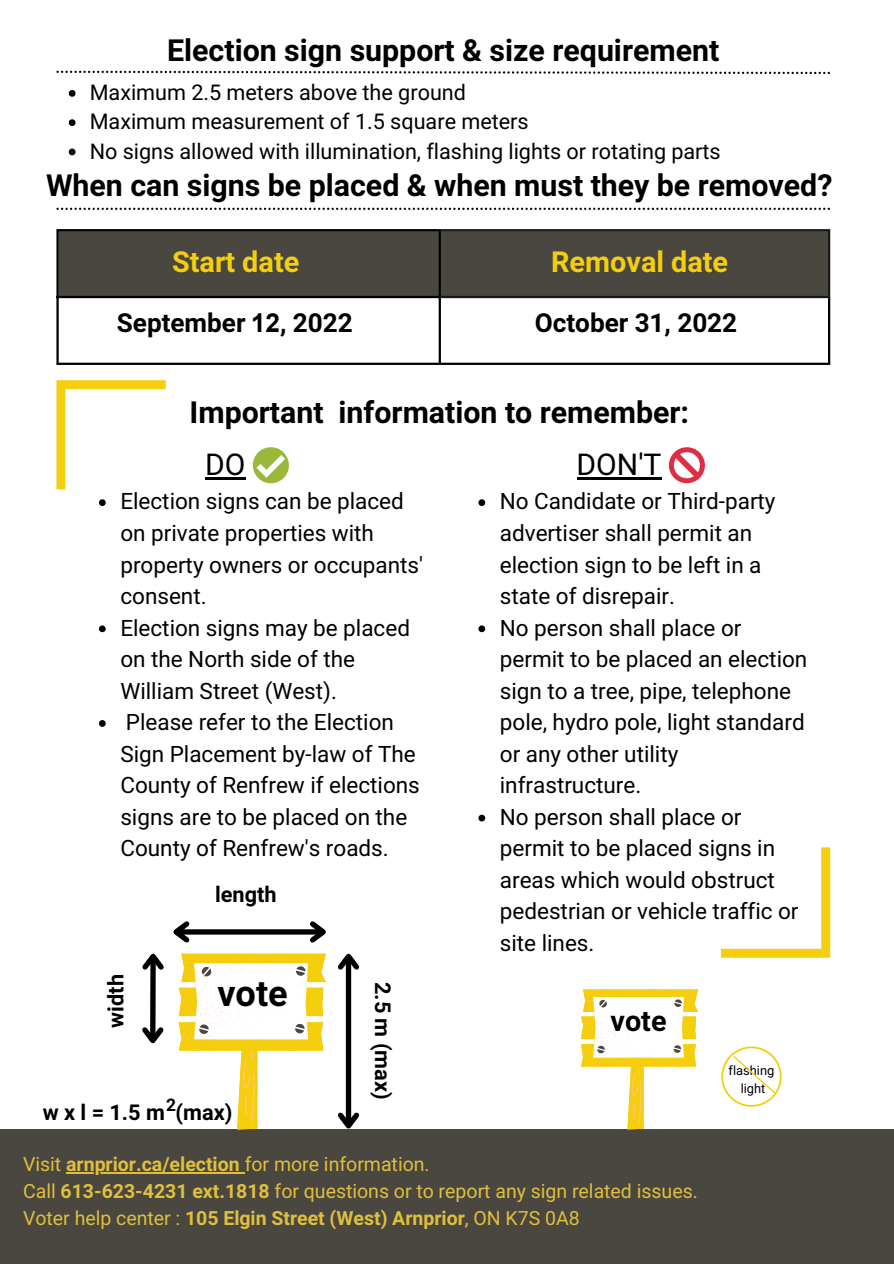
<style>
.page{position:relative;width:894px;height:1264px;background:#fff}
.page>*{position:absolute;margin:0;border:0;box-sizing:border-box;transform-origin:0 0}
.t1{font:700 36px "Araboto";color:#000}
.t2{font:700 30.3px "Araboto";color:#000}
.t3{font:30px "Araboto";color:#000}
.t4{font:700 28.8px "Araboto";color:#f5cf0e}
.t5{font:700 28.8px "Araboto";color:#000}
.t6{font:700 26.1px "Araboto";color:#000}
.t7{font:22.5px/31.5px "Araboto";color:#000}
.t8{font:700 21.75px "Araboto";color:#000}
.t9{font:21.6px/29.2px "Araboto";color:#000}
.t10{font:19.5px/27px "Araboto";color:#dfbf3b}
.t11{font:700 17.4px "Araboto";color:#000}
.t12{font:12.9px/17.5px "Araboto";color:#000;text-align:center}
.s1{font-family:"Arial"}
.s2{font-weight:700}
</style>
<div class="page">
<svg style="left:56px;top:71px;width:773px;height:3px"></svg>
<svg style="left:56px;top:208px;width:773px;height:2px"></svg>
<div style="left:59px;top:231px;width:768px;height:65px;background:#4a4740"></div>
<hr style="left:56px;top:231px;width:3px;height:132px;background:#000">
<hr style="left:438px;top:231px;width:3px;height:132px;background:#000">
<hr style="left:827px;top:298px;width:3px;height:65px;background:#000">
<hr style="left:56px;top:229px;width:385px;height:2px;background:#000">
<hr style="left:56px;top:296px;width:385px;height:2px;background:#000">
<hr style="left:56px;top:363px;width:774px;height:2px;background:#000">
<hr style="left:827px;top:231px;width:3px;height:65px;background:#191919">
<hr style="left:441px;top:229px;width:389px;height:2px;background:#191919">
<hr style="left:441px;top:296px;width:389px;height:2px;background:#191919">
<svg style="left:56px;top:380px;width:110px;height:109px"></svg>
<svg style="left:721px;top:847px;width:109px;height:110px"></svg>
<svg style="left:721px;top:1046px;width:60px;height:60px"></svg>
<div style="left:0;top:1128px;width:893px;height:135px;background:#4a4740"></div>
<hr style="left:66px;top:1172px;width:174px;height:1px;background:#dfbf3b">
<svg style="left:69px;top:90px;width:6px;height:7px"></svg>
<svg style="left:69px;top:119px;width:6px;height:7px"></svg>
<svg style="left:69px;top:149px;width:6px;height:6px"></svg>
<svg style="left:478px;top:499px;width:7px;height:7px"></svg>
<svg style="left:478px;top:625px;width:7px;height:7px"></svg>
<svg style="left:478px;top:814px;width:7px;height:7px"></svg>
<svg style="left:581px;top:989px;width:117px;height:140px"></svg>
<svg style="left:137px;top:921px;width:227px;height:209px"></svg>
<svg style="left:99px;top:499px;width:7px;height:7px"></svg>
<svg style="left:99px;top:625px;width:7px;height:7px"></svg>
<svg style="left:99px;top:720px;width:7px;height:6px"></svg>
<svg style="left:253px;top:447px;width:36px;height:36px"></svg>
<hr style="left:205px;top:477px;width:40px;height:2px;background:#000">
<svg style="left:668px;top:447px;width:36px;height:36px"></svg>
<hr style="left:576px;top:477px;width:85px;height:2px;background:#000">
<p class="t2" style="left:167px;top:32px;width:553px">Election sign support &amp; size requirement</p>
<p class="t9" style="left:90px;top:79px;width:632px">Maximum 2.5 meters above the ground<br>Maximum measurement of 1.5 square meters<br>No signs allowed with illumination, flashing lights or rotating parts</p>
<h2 class="t2" style="left:46px;top:168px;width:787px">When can signs be placed &amp; when must they be removed?</h2>
<p class="t4" style="left:172px;top:245px;width:129px">Start date</p>
<p class="t4" style="left:551px;top:245px;width:178px">Removal date</p>
<p class="t6" style="left:117px;top:308px;width:237px">September <span class="s1">12</span>, 2022</p>
<p class="t6" style="left:534px;top:308px;width:204px">October 31, 2022</p>
<h2 class="t2" style="left:190px;top:395px;width:500px">Important information to remember:</h2>
<h3 class="t3" style="left:205px;top:446px;width:42px">DO</h3>
<h3 class="t3" style="left:576px;top:446px;width:86px">DON'T</h3>
<p class="t7" style="left:120px;top:486px;width:304px">Election signs can be placed on private properties with property owners or occupants' consent.<br>Election signs may be placed on the North side of the<br>William Street (West).<br>Please refer to the Election<br>Sign Placement by-law of The<br>County of Renfrew if elections signs are to be placed on the<br>County of Renfrew's roads.</p>
<p class="t8" style="left:215px;top:882px;width:63px">length</p>
<p class="t8" style="left:103px;top:1027px;width:55px;rotate:-90deg">width</p>
<h1 class="t1" style="left:217px;top:972px;width:72px">vote</h1>
<p class="t8" style="left:395px;top:981px;width:119px;rotate:90deg">2.5 m (max)</p>
<p class="t11" style="left:166px;top:1094px;width:11px">2</p>
<p class="t8" style="left:43px;top:1099px;width:191px">w x l = 1.5 m (max)</p>
<p class="t7" style="left:499px;top:486px;width:309px">No Candidate or Third-party advertiser shall permit an election sign to be left in a state of disrepair.<br>No person shall place or permit to be placed an election sign to a tree, pipe, telephone pole, hydro pole, light standard or any other utility infrastructure.<br>No person shall place or permit to be placed signs in areas which would obstruct pedestrian or vehicle traffic or site lines.</p>
<p class="t5" style="left:610px;top:1004px;width:57px">vote</p>
<p class="t12" style="left:728px;top:1062px;width:47px">flashing light</p>
<p class="t10" style="left:23px;top:1151px;width:676px">Visit <span class="s2">arnprior.ca/election</span> for more information.<br>Call <span class="s2">613-623-4231 ext.1818</span> for questions or to report any sign related issues.<br>Voter help center : <span class="s2">105 Elgin Street (West) Arnprior</span>, ON K7S 0A8</p>
</div>
